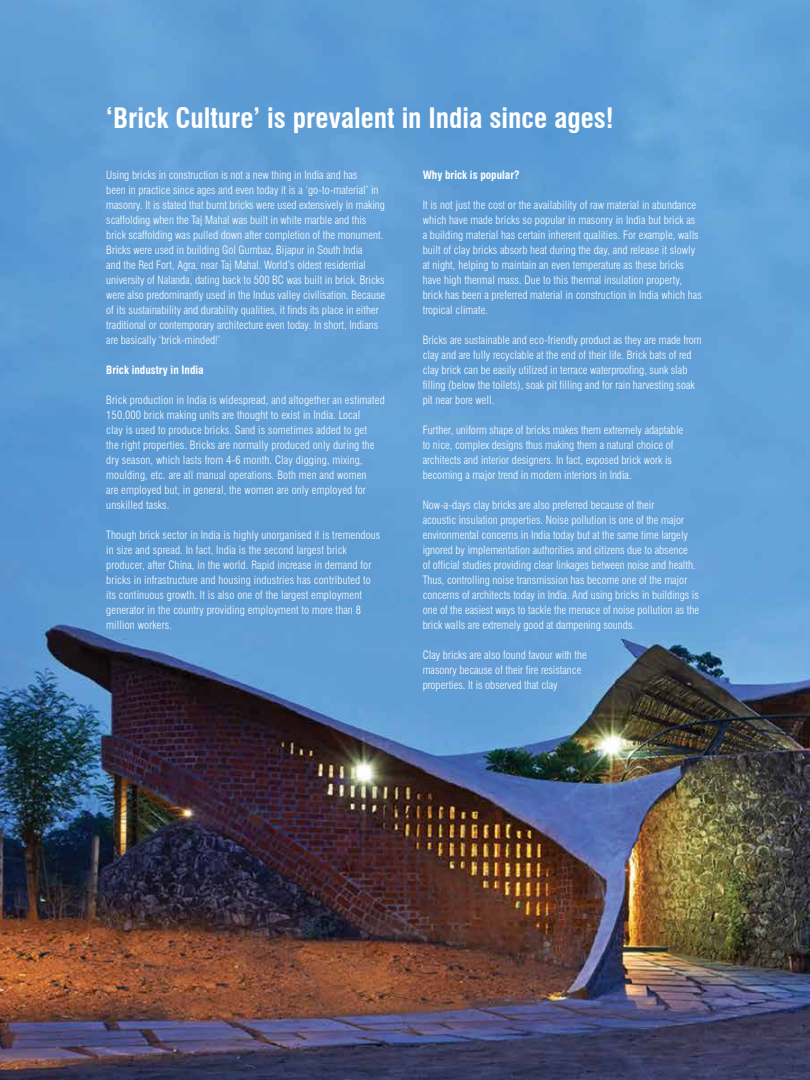
<style>
.page{position:relative;width:810px;height:1080px;background:#fff}
.page>*{position:absolute;margin:0;border:0;box-sizing:border-box;transform-origin:0 0}
.t1{font:700 condensed 27.5px "Swiss 721 BT";color:#fff}
.t2{font:300 condensed 11.25px/15px "Swiss 721 BT";color:#fff}
.t3{font:700 condensed 11.25px "Swiss 721 BT";color:#fff}
</style>
<div class="page">
<img style="left:0;top:0;width:810px;height:1080px">
<h1 class="t1" style="left:106px;top:101px;width:509px">‘Brick Culture’ is prevalent in India since ages!</h1>
<p class="t2" style="left:106px;top:167px;width:280px">Using bricks in construction is not a new thing in India and has<br>been in practice since ages and even today it is a ‘go-to-material’ in masonry. It is stated that burnt bricks were used extensively in making scaffolding when the Taj Mahal was built in white marble and this brick scaffolding was pulled down after completion of the monument.<br>Bricks were used in building Gol Gumbaz, Bijapur in South India<br>and the Red Fort, Agra, near Taj Mahal. World’s oldest residential university of Nalanda, dating back to 500 BC was built in brick. Bricks were also predominantly used in the Indus valley civilisation. Because of its sustainability and durability qualities, it finds its place in either traditional or contemporary architecture even today. In short, Indians are basically ‘brick-minded!’</p>
<p class="t3" style="left:106px;top:363px;width:99px">Brick industry in India</p>
<p class="t2" style="left:106px;top:392px;width:280px">Brick production in India is widespread, and altogether an estimated 150,000 brick making units are thought to exist in India. Local<br>clay is used to produce bricks. Sand is sometimes added to get<br>the right properties. Bricks are normally produced only during the dry season, which lasts from 4-6 month. Clay digging, mixing, moulding, etc. are all manual operations. Both men and women<br>are employed but, in general, the women are only employed for unskilled tasks.</p>
<p class="t2" style="left:106px;top:527px;width:276px">Though brick sector in India is highly unorganised it is tremendous in size and spread. In fact, India is the second largest brick producer, after China, in the world. Rapid increase in demand for bricks in infrastructure and housing industries has contributed to its continuous growth. It is also one of the largest employment generator in the country providing employment to more than 8 million workers.</p>
<p class="t3" style="left:423px;top:168px;width:98px">Why brick is popular?</p>
<p class="t2" style="left:423px;top:197px;width:281px">It is not just the cost or the availability of raw material in abundance which have made bricks so popular in masonry in India but brick as a building material has certain inherent qualities. For example, walls built of clay bricks absorb heat during the day, and release it slowly at night, helping to maintain an even temperature as these bricks have high thermal mass. Due to this thermal insulation property, brick has been a preferred material in construction in India which has tropical climate.</p>
<p class="t2" style="left:423px;top:332px;width:281px">Bricks are sustainable and eco-friendly product as they are made from clay and are fully recyclable at the end of their life. Brick bats of red clay brick can be easily utilized in terrace waterproofing, sunk slab filling (below the toilets), soak pit filling and for rain harvesting soak pit near bore well.</p>
<p class="t2" style="left:423px;top:422px;width:262px">Further, uniform shape of bricks makes them extremely adaptable to nice, complex designs thus making them a natural choice of architects and interior designers. In fact, exposed brick work is becoming a major trend in modern interiors in India.</p>
<p class="t2" style="left:423px;top:497px;width:278px">Now-a-days clay bricks are also preferred because of their<br>acoustic insulation properties. Noise pollution is one of the major environmental concerns in India today but at the same time largely ignored by implementation authorities and citizens due to absence<br>of official studies providing clear linkages between noise and health.<br>Thus, controlling noise transmission has become one of the major concerns of architects today in India. And using bricks in buildings is one of the easiest ways to tackle the menace of noise pollution as the brick walls are extremely good at dampening sounds.</p>
<p class="t2" style="left:423px;top:647px;width:166px">Clay bricks are also found favour with the masonry because of their fire resistance properties. It is observed that clay</p>
</div>
